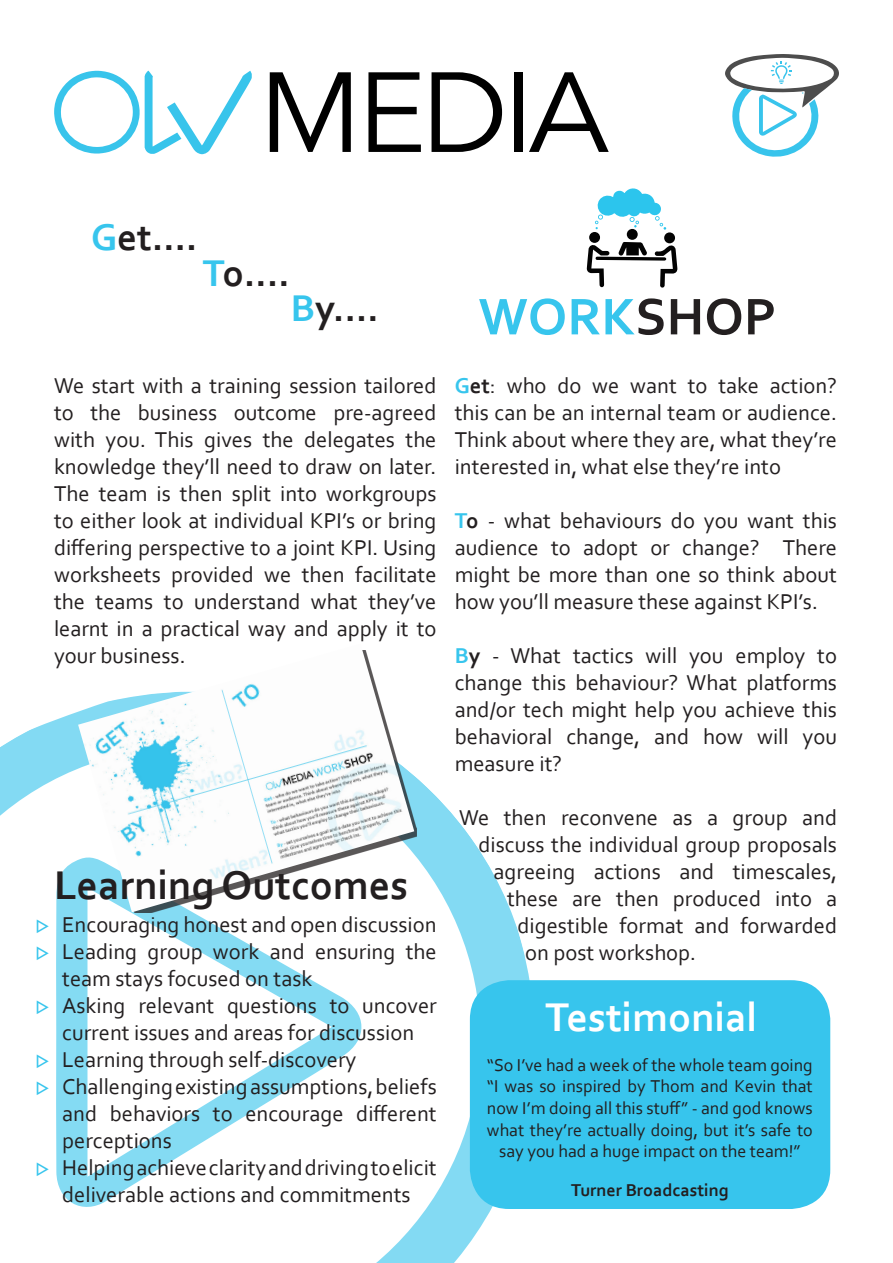
<style>
.page{position:relative;width:893px;height:1263px;background:#fff}
.page>*{position:absolute;margin:0;border:0;box-sizing:border-box;transform-origin:0 0}
.t1{font:112.5px "Avenir";letter-spacing:-.04em;color:#000}
.t2{font:700 54px "Corbel";color:#37c5ed}
.t3{font:700 42px "Corbel";color:#231f20}
.t4{font:700 42px "Corbel";color:#fff}
.t5{font:700 39px "Corbel";color:#231f20}
.t6{font:22.5px/27px "Corbel";color:#231f20;text-align:justify}
.t7{font:18px/21.6px "Corbel";color:#231f20;text-align:center}
.t8{font:700 18px "Corbel";color:#231f20}
.s1{color:#37c5ed}
.s2{color:#231f20}
.s3{font-weight:700;color:#37c5ed}
.s4{font-weight:700}
.s5{font-family:"STIX General";color:#37c5ed}
</style>
<div class="page">
<svg style="left:0;top:711px;width:530px;height:552px"></svg>
<svg style="left:56px;top:855px;width:312px;height:361px"></svg>
<img style="left:78px;top:650px;width:336px;height:262px">
<svg style="left:587px;top:242px;width:90px;height:46px"></svg>
<div style="left:627px;top:229px;width:11px;height:11px;background:#030303;border-radius:50%"></div>
<div style="left:664px;top:232px;width:11px;height:11px;background:#030303;border-radius:50%"></div>
<div style="left:589px;top:232px;width:11px;height:11px;background:#030303;border-radius:50%"></div>
<svg style="left:595px;top:188px;width:71px;height:42px"></svg>
<svg style="left:54px;top:71px;width:198px;height:84px"></svg>
<svg style="left:725px;top:54px;width:114px;height:103px"></svg>
<div style="left:470px;top:980px;width:360px;height:229px;background:#37c5ed;border-radius:39px"></div>
<p class="t1" style="left:259px;top:46px;width:352px">MEDIA</p>
<p class="t5" style="left:91px;top:213px;width:108px"><span class="s1">G</span>et....</p>
<p class="t5" style="left:203px;top:249px;width:88px"><span class="s1">T</span>o....</p>
<p class="t5" style="left:291px;top:284px;width:89px"><span class="s1">B</span>y....</p>
<p class="t2" style="left:479px;top:283px;width:299px">WORK<span class="s2">SHOP</span></p>
<p class="t6" style="left:54px;top:371px;width:384px">We start with a training session tailored to the business outcome pre-agreed with you. This gives the delegates the knowledge they’ll need to draw on later.<br>The team is then split into workgroups to either look at individual KPI’s or bring differing perspective to a joint KPI. Using worksheets provided we then facilitate the teams to understand what they’ve learnt in a practical way and apply it to your business.</p>
<p class="t6" style="left:455px;top:371px;width:384px"><span class="s3">G</span><span class="s4">et</span>: who do we want to take action? this can be an internal team or audience.<br>Think about where they are, what they’re interested in, what else they’re into</p>
<p class="t6" style="left:455px;top:506px;width:384px"><span class="s3">T</span><span class="s4">o</span> - what behaviours do you want this audience to adopt or change? There might be more than one so think about how you’ll measure these against KPI’s.</p>
<p class="t6" style="left:455px;top:641px;width:384px"><span class="s3">B</span><span class="s4">y</span> - What tactics will you employ to change this behaviour? What platforms and/or tech might help you achieve this behavioral change, and how will you measure it?</p>
<p class="t6" style="left:459px;top:803px;width:379px">We then reconvene as a group and</p>
<p class="t6" style="left:478px;top:830px;width:360px">discuss the individual group proposals</p>
<p class="t6" style="left:494px;top:857px;width:345px">agreeing actions and timescales,</p>
<p class="t6" style="left:507px;top:884px;width:331px">these are then produced into a</p>
<p class="t6" style="left:518px;top:911px;width:321px">digestible format and forwarded</p>
<p class="t6" style="left:525px;top:938px;width:173px">on post workshop.</p>
<p class="t3" style="left:54px;top:859px;width:356px">Learning Outcomes</p>
<p class="t6" style="left:35px;top:910px;width:403px"><span class="s5">▹</span> Encouraging honest and open discussion</p>
<p class="t6" style="left:62px;top:937px;width:376px;text-indent:-27px"><span class="s5">▹</span> Leading group work and ensuring the team stays focused on task</p>
<p class="t6" style="left:35px;top:991px;width:403px;text-align:center"><span class="s5">▹</span> Asking relevant questions to uncover current issues and areas for discussion</p>
<p class="t6" style="left:35px;top:1045px;width:323px"><span class="s5">▹</span> Learning through self-discovery</p>
<p class="t6" style="left:62px;top:1072px;width:376px;text-indent:-27px"><span class="s5">▹</span> Challenging existing assumptions, beliefs and behaviors to encourage different perceptions</p>
<p class="t6" style="left:35px;top:1153px;width:403px;text-align:center"><span class="s5">▹</span> Helping achieve clarity and driving to elicit deliverable actions and commitments</p>
<p class="t4" style="left:545px;top:990px;width:214px">Testimonial</p>
<p class="t7" style="left:487px;top:1053px;width:327px">“So I’ve had a week of the whole team going “I was so inspired by Thom and Kevin that now I’m doing all this stuff” - and god knows what they’re actually doing, but it’s safe to say you had a huge impact on the team!”</p>
<p class="t8" style="left:571px;top:1179px;width:159px">Turner Broadcasting</p>
</div>
